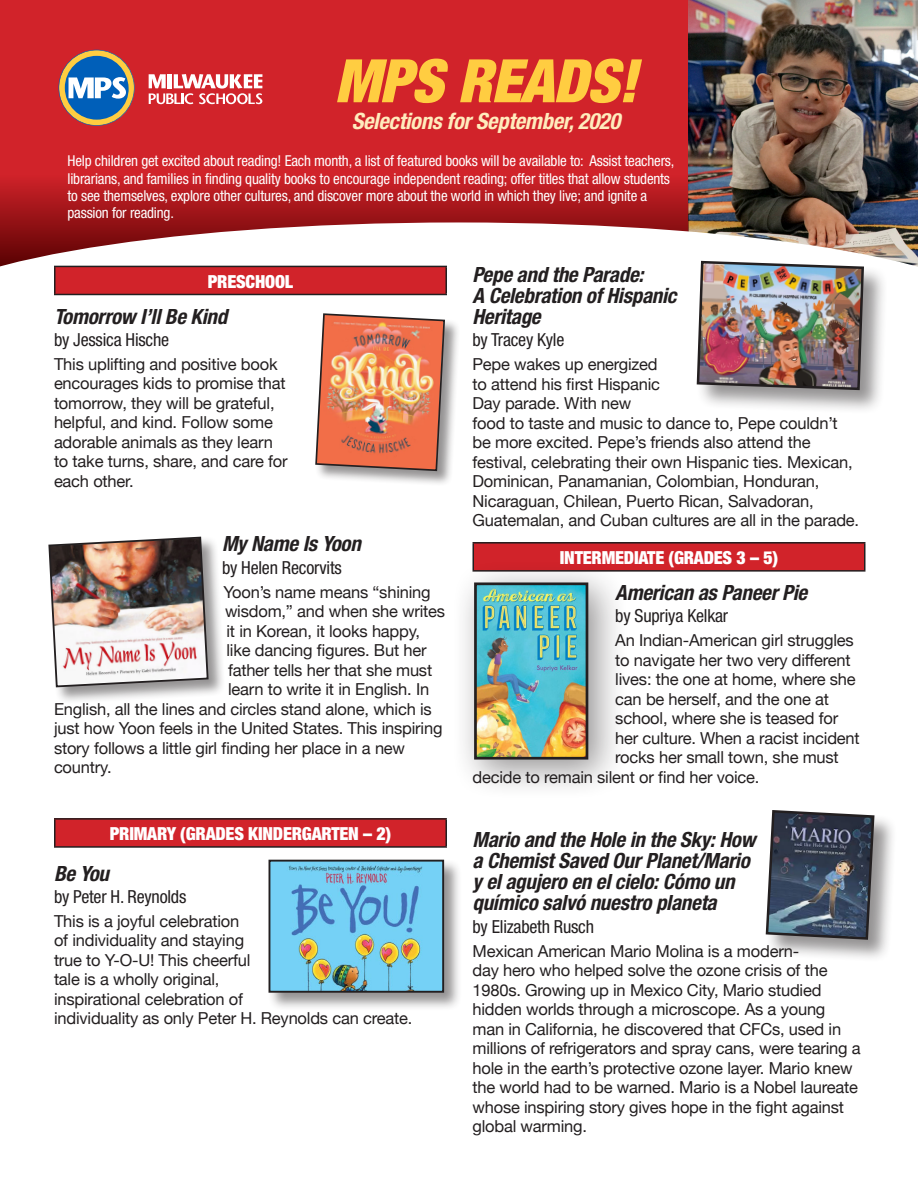
<style>
.page{position:relative;width:918px;height:1188px;background:#fff}
.page>*{position:absolute;margin:0;border:0;box-sizing:border-box;transform-origin:0 0}
.Grade_Band{font:italic 900 condensed 60px "Helvetica Neue";letter-spacing:-.01em;color:#ffcd41}
.Grade_Band-2{font:italic 700 condensed 22.5px "Helvetica Neue";letter-spacing:-.01em;color:#ffecbd}
.Book_Title{font:italic 700 condensed 21px/21px "Helvetica Neue";letter-spacing:-.01em;color:#231f20}
.Author{font:condensed 18px "Helvetica Neue";letter-spacing:-.01em;color:#231f20}
.Grade_Band-3{font:900 condensed 18px "Helvetica Neue";letter-spacing:-.01em;color:#fff}
.Body_copy{font:16.5px/19.5px "Helvetica Neue";letter-spacing:-.01em;color:#231f20}
.t1{font:condensed 15px/17.2px "Helvetica Neue";letter-spacing:-.01em;color:#fff}
</style>
<div class="page">
<div style="left:0;top:0;width:695px;height:270px;background:#d1232a"></div>
<img style="left:688px;top:0;width:230px;height:222px">
<svg style="left:0;top:183px;width:688px;height:39px;background:#ac181d"></svg>
<svg style="left:59px;top:50px;width:76px;height:76px"></svg>
<svg style="left:149px;top:74px;width:113px;height:30px"></svg>
<svg style="left:0;top:222px;width:918px;height:74px;fill:#fff"></svg>
<div style="left:55px;top:266px;width:391px;height:28px;background:#d1232a"></div>
<hr style="left:54px;top:266px;width:393px;height:1px;background:#231f20">
<hr style="left:54px;top:267px;width:2px;height:27px;background:#231f20">
<svg style="left:446px;top:267px;width:1px;height:27px"></svg>
<hr style="left:54px;top:294px;width:393px;height:1px;background:#231f20">
<div style="left:55px;top:819px;width:391px;height:28px;background:#d1232a"></div>
<hr style="left:54px;top:818px;width:393px;height:2px;background:#231f20">
<hr style="left:54px;top:820px;width:2px;height:26px;background:#231f20">
<svg style="left:446px;top:820px;width:1px;height:26px"></svg>
<hr style="left:54px;top:846px;width:393px;height:2px;background:#231f20">
<div style="left:473px;top:543px;width:392px;height:28px;background:#d1232a"></div>
<hr style="left:472px;top:542px;width:394px;height:2px;background:#231f20">
<hr style="left:472px;top:544px;width:2px;height:26px;background:#231f20">
<hr style="left:864px;top:544px;width:2px;height:26px;background:#231f20">
<hr style="left:472px;top:570px;width:394px;height:2px;background:#231f20">
<div style="left:315px;top:313px;width:145px;height:173px;background:#231f20;opacity:.48"></div>
<img style="left:315px;top:313px;width:131px;height:159px">
<div style="left:450px;top:559px;width:179px;height:241px;background:#231f20;opacity:.48"></div>
<img style="left:478px;top:586px;width:106px;height:170px">
<div style="left:474px;top:582px;width:114px;height:178px;border:3px solid #231f20"></div>
<div style="left:765px;top:809px;width:132px;height:154px;background:#231f20;opacity:.48"></div>
<img style="left:765px;top:809px;width:111px;height:132px">
<div style="left:48px;top:536px;width:178px;height:169px;background:#231f20;opacity:.48"></div>
<img style="left:48px;top:536px;width:162px;height:152px">
<div style="left:267px;top:859px;width:195px;height:152px;background:#231f20;opacity:.48"></div>
<img style="left:272px;top:863px;width:169px;height:127px">
<div style="left:269px;top:860px;width:175px;height:133px;border:2px solid #231f20"></div>
<div style="left:696px;top:260px;width:193px;height:155px;background:#231f20;opacity:.48"></div>
<img style="left:695px;top:260px;width:170px;height:131px">
<p class="Grade_Band" style="left:335px;top:44px;width:304px">MPS READS!</p>
<p class="Grade_Band-2" style="left:352px;top:108px;width:270px">Selections for September, 2020</p>
<p class="t1" style="left:68px;top:152px;width:608px">Help children get excited about reading! Each month, a list of featured books will be available to: Assist teachers, librarians, and families in finding quality books to encourage independent reading; offer titles that allow students to see themselves, explore other cultures, and discover more about the world in which they live; and ignite a passion for reading.</p>
<p class="Grade_Band-3" style="left:208px;top:270px;width:87px">PRESCHOOL</p>
<p class="Book_Title" style="left:54px;top:305px;width:175px">Tomorrow I’ll Be Kind</p>
<p class="Author" style="left:54px;top:329px;width:117px">by Jessica Hische</p>
<p class="Body_copy" style="left:54px;top:355px;width:235px">This uplifting and positive book encourages kids to promise that tomorrow, they will be grateful, helpful, and kind. Follow some adorable animals as they learn to take turns, share, and care for each other.</p>
<p class="Book_Title" style="left:222px;top:533px;width:140px">My Name Is Yoon</p>
<p class="Author" style="left:222px;top:557px;width:121px">by Helen Recorvits</p>
<p class="Body_copy" style="left:224px;top:583px;width:209px">Yoon’s name means “shining</p>
<p class="Body_copy" style="left:225px;top:603px;width:222px">wisdom,” and when she writes</p>
<p class="Body_copy" style="left:226px;top:622px;width:195px">it in Korean, it looks happy,</p>
<p class="Body_copy" style="left:226px;top:642px;width:202px">like dancing figures. But her</p>
<p class="Body_copy" style="left:228px;top:661px;width:206px">father tells her that she must</p>
<p class="Body_copy" style="left:228px;top:681px;width:203px">learn to write it in English. In</p>
<p class="Body_copy" style="left:54px;top:700px;width:379px">English, all the lines and circles stand alone, which is</p>
<p class="Body_copy" style="left:54px;top:720px;width:390px">just how Yoon feels in the United States. This inspiring</p>
<p class="Body_copy" style="left:54px;top:739px;width:353px">story follows a little girl finding her place in a new</p>
<p class="Body_copy" style="left:54px;top:759px;width:59px">country.</p>
<p class="Grade_Band-3" style="left:110px;top:823px;width:283px">PRIMARY (GRADES KINDERGARTEN – 2)</p>
<p class="Book_Title" style="left:54px;top:862px;width:57px">Be You</p>
<p class="Author" style="left:54px;top:886px;width:134px">by Peter H. Reynolds</p>
<p class="Body_copy" style="left:54px;top:912px;width:360px">This is a joyful celebration<br>of individuality and staying<br>true to Y-O-U! This cheerful<br>tale is a wholly original,<br>inspirational celebration of<br>individuality as only Peter H. Reynolds can create.</p>
<p class="Book_Title" style="left:472px;top:264px;width:206px">Pepe and the Parade:<br>A Celebration of Hispanic<br>Heritage</p>
<p class="Author" style="left:472px;top:330px;width:93px">by Tracey Kyle</p>
<p class="Body_copy" style="left:472px;top:356px;width:388px">Pepe wakes up energized<br>to attend his first Hispanic<br>Day parade. With new<br>food to taste and music to dance to, Pepe couldn’t be more excited. Pepe’s friends also attend the festival, celebrating their own Hispanic ties. Mexican, Dominican, Panamanian, Colombian, Honduran, Nicaraguan, Chilean, Puerto Rican, Salvadoran, Guatemalan, and Cuban cultures are all in the parade.</p>
<p class="Grade_Band-3" style="left:560px;top:547px;width:220px">INTERMEDIATE (GRADES 3 – 5)</p>
<p class="Book_Title" style="left:615px;top:582px;width:194px">American as Paneer Pie</p>
<p class="Author" style="left:615px;top:606px;width:114px">by Supriya Kelkar</p>
<p class="Body_copy" style="left:615px;top:632px;width:240px">An Indian-American girl struggles</p>
<p class="Body_copy" style="left:615px;top:651px;width:237px">to navigate her two very different</p>
<p class="Body_copy" style="left:615px;top:671px;width:242px">lives: the one at home, where she</p>
<p class="Body_copy" style="left:615px;top:690px;width:215px">can be herself, and the one at</p>
<p class="Body_copy" style="left:615px;top:710px;width:224px">school, where she is teased for</p>
<p class="Body_copy" style="left:615px;top:729px;width:246px">her culture. When a racist incident</p>
<p class="Body_copy" style="left:615px;top:749px;width:225px">rocks her small town, she must</p>
<p class="Body_copy" style="left:472px;top:768px;width:289px">decide to remain silent or find her voice.</p>
<p class="Book_Title" style="left:472px;top:829px;width:285px">Mario and the Hole in the Sky: How a Chemist Saved Our Planet/Mario y el agujero en el cielo: Cómo un químico salvó nuestro planeta</p>
<p class="Author" style="left:472px;top:916px;width:123px">by Elizabeth Rusch</p>
<p class="Body_copy" style="left:472px;top:942px;width:390px">Mexican American Mario Molina is a modern-<br>day hero who helped solve the ozone crisis of the 1980s. Growing up in Mexico City, Mario studied hidden worlds through a microscope. As a young man in California, he discovered that CFCs, used in millions of refrigerators and spray cans, were tearing a hole in the earth’s protective ozone layer. Mario knew the world had to be warned. Mario is a Nobel laureate whose inspiring story gives hope in the fight against global warming.</p>
</div>
